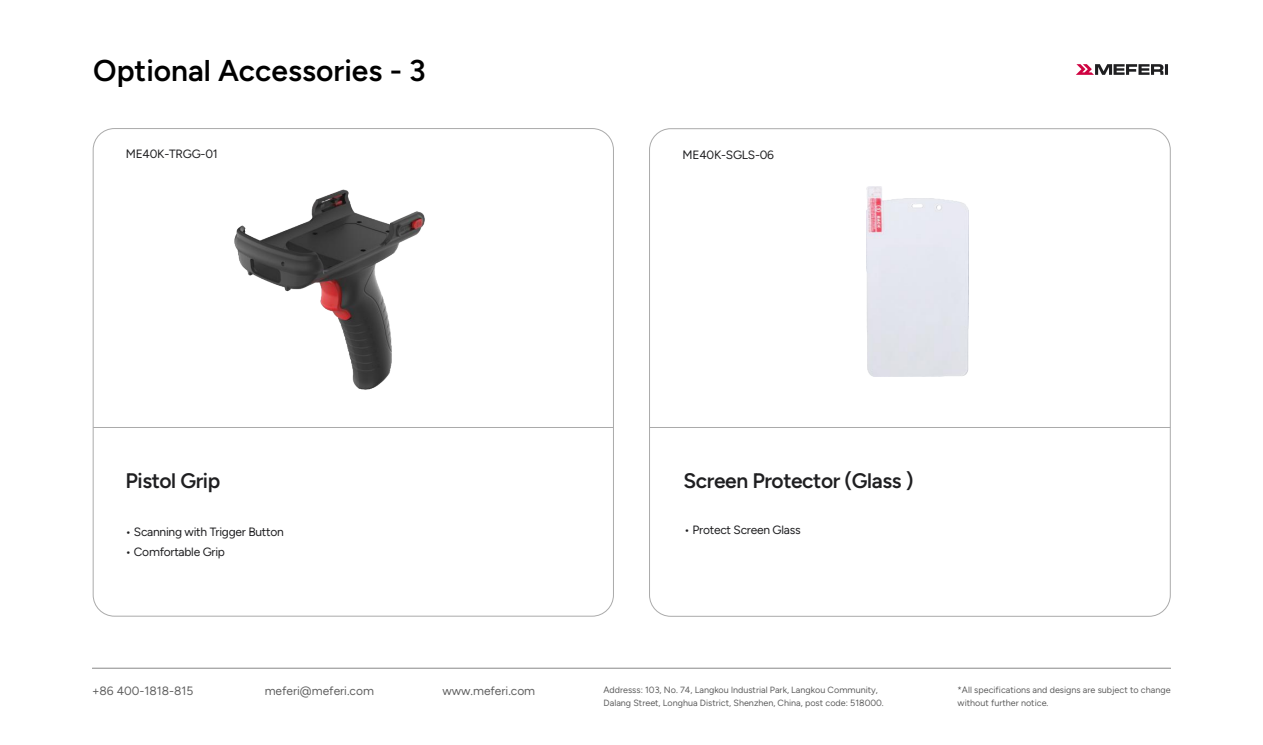
<style>
.page{position:relative;width:1263px;height:745px;background:#fff}
.page>*{position:absolute;margin:0;border:0;box-sizing:border-box;transform-origin:0 0}
.t1{font:600 30px "Figtree";color:#000}
.t2{font:600 21px "Figtree";letter-spacing:-.02em;color:#1f1f21}
.t3{font:12px "Figtree";letter-spacing:-.02em;color:#1f1f21}
.t4{font:12px "Figtree";color:#606060}
.t5{font:9px/13.5px "Figtree";color:#606060}
</style>
<div class="page">
<svg style="left:1076px;top:64px;width:92px;height:11px"></svg>
<img style="left:234px;top:189px;width:191px;height:201px">
<hr style="left:92px;top:667px;width:1079px;height:1px;background:#aaa">
<img style="left:866px;top:187px;width:102px;height:189px">
<hr style="left:93px;top:427px;width:520px;height:1px;background:#aaa">
<hr style="left:649px;top:427px;width:521px;height:1px;background:#aaa">
<h1 class="t1" style="left:93px;top:53px;width:334px">Optional Accessories - 3</h1>
<h3 class="t3" style="left:126px;top:147px;width:93px">ME40K-TRGG-01</h3>
<h3 class="t3" style="left:683px;top:148px;width:93px">ME40K-SGLS-06</h3>
<h2 class="t2" style="left:126px;top:468px;width:96px">Pistol Grip</h2>
<h3 class="t3" style="left:126px;top:524px;width:160px">• Scanning with Trigger Button</h3>
<h3 class="t3" style="left:126px;top:545px;width:101px">• Comfortable Grip</h3>
<h2 class="t2" style="left:683px;top:468px;width:232px">Screen Protector (Glass )</h2>
<h3 class="t3" style="left:684px;top:522px;width:118px">• Protect Screen Glass</h3>
<h3 class="t4" style="left:265px;top:684px;width:111px">meferi@meferi.com</h3>
<h3 class="t4" style="left:442px;top:684px;width:94px">www.meferi.com</h3>
<p class="t5" style="left:958px;top:682px;width:214px">*All specifications and designs are subject to change without further notice.</p>
<h3 class="t4" style="left:92px;top:684px;width:103px">+86 400-1818-815</h3>
<p class="t5" style="left:603px;top:682px;width:282px">Addresss: 103, No. 74, Langkou lndustrial Park, Langkou Community,<br>Dalang Street, Longhua District, Shenzhen, China, post code: 518000.</p>
</div>
